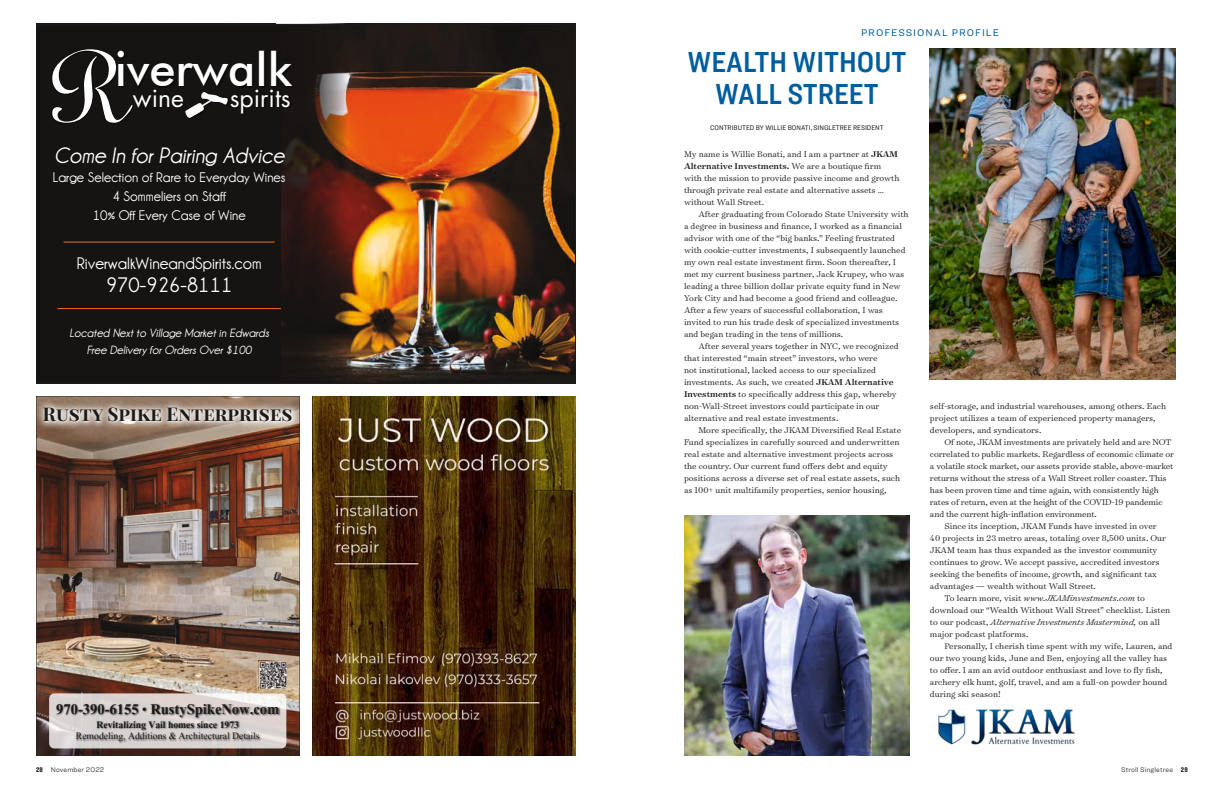
<style>
.page{position:relative;width:1224px;height:792px;background:#fff}
.page>*{position:absolute;margin:0;border:0;box-sizing:border-box;transform-origin:0 0}
.t1{font:115.3px "Antigua";color:#fff}
.t2{font:500 47px "Futura BT";color:#fff}
.t3{font:30px/32px "Ringside Condensed Semi";color:#005d9d;text-align:center}
.t4{font:24.7px "Futura Std";color:#fff}
.t5{font:italic 700 22.6px "Champagne&Limousines";color:#fff}
.t6{font:700 21.4px "Champagne&Limousines";color:#fff}
.t7{font:700 19px "Playfair Display";color:#1c1b1a}
.t8{font:700 18.8px "Kokila";color:#1c1b1a}
.t9{font:700 17px "Champagne&Limousines";color:#fff}
.t10{font:700 14.2px/18.9px "Champagne&Limousines";color:#fff;text-align:center}
.t11{font:12.5px "Kokila";color:#1c1b1a}
.t12{font:700 12.5px "Kokila";color:#1c1b1a}
.t13{font:italic 700 12.2px/16.7px "Champagne&Limousines";color:#fff;text-align:center}
.t14{font:10px "Ringside";letter-spacing:.1em;color:#005d9d}
.t15{font:300 9.5px/12px "Surveyor Text";color:#1c1b1a}
.t16{font:italic 300 9.5px "Surveyor Text";color:#1c1b1a}
.t17{font:7px "Ringside Narrow";color:#1c1b1a}
.t18{font:300 7px "Ringside";letter-spacing:.015em;color:#1c1b1a}
.s1{font-family:"Myriad Pro";font-weight:300;font-stretch:condensed}
.s2{font-weight:500}
.s3{font-style:normal}
.s4{font-family:"Ringside Compressed";font-weight:900}
</style>
<div class="page">
<img style="left:36px;top:24px;width:540px;height:360px">
<img style="left:312px;top:396px;width:264px;height:360px">
<img style="left:36px;top:396px;width:264px;height:360px">
<img style="left:684px;top:516px;width:226px;height:240px">
<img style="left:930px;top:48px;width:246px;height:332px">
<img style="left:938px;top:709px;width:137px;height:36px">
<h1 class="t1" style="left:46px;top:29px;width:75px">R</h1>
<h2 class="t2" style="left:115px;top:41px;width:179px">iverwalk</h2>
<h3 class="t4" style="left:133px;top:82px;width:53px">wine</h3>
<h3 class="t4" style="left:230px;top:82px;width:63px">spirits</h3>
<h3 class="t5" style="left:54px;top:143px;width:232px">Come In for Pairing Advice</h3>
<h3 class="t10" style="left:53px;top:168px;width:234px">Large Selection of Rare to Everyday Wines<br>4 Sommeliers on Staff<br>10% Off Every Case of Wine</h3>
<h3 class="t9" style="left:77px;top:254px;width:186px">RiverwalkWineandSpirits.com</h3>
<h3 class="t6" style="left:106px;top:273px;width:128px">970-926-8111</h3>
<p class="t13" style="left:69px;top:325px;width:201px">Located Next to Village Market in Edwards<br>Free Delivery for Orders Over $100</p>
<h3 class="t7" style="left:43px;top:401px;width:251px">RUSTY SPIKE ENTERPRISES</h3>
<h3 class="t8" style="left:56px;top:699px;width:224px">970-390-6155 <span class="s1">•</span> RustySpikeNow.com</h3>
<h3 class="t12" style="left:96px;top:719px;width:144px">Revitalizing Vail homes since 1973</h3>
<h3 class="t11" style="left:76px;top:729px;width:185px">Remodeling, Additions &amp; Architectural Details</h3>
<p class="t14" style="left:861px;top:26px;width:139px">PROFESSIONAL PROFILE</p>
<h3 class="t3" style="left:688px;top:45px;width:220px">WEALTH WITHOUT<br>WALL STREET</h3>
<p class="t17" style="left:710px;top:123px;width:175px">CONTRIBUTED BY WILLIE BONATI, SINGLETREE RESIDENT</p>
<p class="t15" style="left:684px;top:148px;width:217px">My name is Willie Bonati, and I am a partner at <span class="s2">JKAM Alternative Investments.</span> We are a boutique firm with the mission to provide passive income and growth through private real estate and alternative assets … without Wall Street.</p>
<p class="t15" style="left:684px;top:208px;width:226px;text-indent:14px">After graduating from Colorado State University with a degree in business and finance, I worked as a financial advisor with one of the “big banks.” Feeling frustrated with cookie-cutter investments, I subsequently launched my own real estate investment firm. Soon thereafter, I met my current business partner, Jack Krupey, who was leading a three billion dollar private equity fund in New York City and had become a good friend and colleague.<br>After a few years of successful collaboration, I was invited to run his trade desk of specialized investments and began trading in the tens of millions.</p>
<p class="t15" style="left:684px;top:340px;width:216px;text-indent:14px">After several years together in NYC, we recognized that interested “main street” investors, who were<br>not institutional, lacked access to our specialized investments. As such, we created <span class="s2">JKAM Alternative Investments</span> to specifically address this gap, whereby non-Wall-Street investors could participate in our alternative and real estate investments.</p>
<p class="t15" style="left:684px;top:424px;width:219px;text-indent:14px">More specifically, the JKAM Diversified Real Estate Fund specializes in carefully sourced and underwritten real estate and alternative investment projects across the country. Our current fund offers debt and equity positions across a diverse set of real estate assets, such as 100+ unit multifamily properties, senior housing,</p>
<p class="t15" style="left:930px;top:400px;width:238px">self-storage, and industrial warehouses, among others. Each project utilizes a team of experienced property managers, developers, and syndicators.</p>
<p class="t15" style="left:944px;top:436px;width:228px">Of note, JKAM investments are privately held and are NOT</p>
<p class="t15" style="left:930px;top:448px;width:246px">correlated to public markets. Regardless of economic climate or</p>
<p class="t15" style="left:930px;top:460px;width:245px">a volatile stock market, our assets provide stable, above-market</p>
<p class="t15" style="left:930px;top:472px;width:238px">returns without the stress of a Wall Street roller coaster. This</p>
<p class="t15" style="left:930px;top:484px;width:230px">has been proven time and time again, with consistently high</p>
<p class="t15" style="left:930px;top:496px;width:234px">rates of return, even at the height of the COVID-19 pandemic</p>
<p class="t15" style="left:930px;top:508px;width:168px">and the current high-inflation environment.</p>
<p class="t15" style="left:944px;top:520px;width:214px">Since its inception, JKAM Funds have invested in over</p>
<p class="t15" style="left:930px;top:532px;width:238px">40 projects in 23 metro areas, totaling over 8,500 units. Our</p>
<p class="t15" style="left:930px;top:544px;width:229px">JKAM team has thus expanded as the investor community</p>
<p class="t15" style="left:930px;top:556px;width:231px">continues to grow. We accept passive, accredited investors</p>
<p class="t15" style="left:930px;top:568px;width:229px">seeking the benefits of income, growth, and significant tax</p>
<p class="t15" style="left:930px;top:580px;width:167px">advantages — wealth without Wall Street.</p>
<p class="t16" style="left:944px;top:592px;width:202px"><span class="s3">To learn more, visit</span> www.JKAMinvestments.com <span class="s3">to</span></p>
<p class="t15" style="left:930px;top:604px;width:242px">download our “Wealth Without Wall Street” checklist. Listen</p>
<p class="t16" style="left:930px;top:616px;width:232px"><span class="s3">to our podcast,</span> Alternative Investments Mastermind, <span class="s3">on all</span></p>
<p class="t15" style="left:930px;top:628px;width:100px">major podcast platforms.</p>
<p class="t15" style="left:944px;top:640px;width:230px">Personally, I cherish time spent with my wife, Lauren, and</p>
<p class="t15" style="left:930px;top:652px;width:239px">our two young kids, June and Ben, enjoying all the valley has</p>
<p class="t15" style="left:930px;top:664px;width:234px">to offer. I am an avid outdoor enthusiast and love to fly fish,</p>
<p class="t15" style="left:930px;top:676px;width:239px">archery elk hunt, golf, travel, and am a full-on powder hound</p>
<p class="t15" style="left:930px;top:688px;width:72px">during ski season!</p>
<p class="t18" style="left:36px;top:764px;width:70px"><span class="s4">28</span> November 2022</p>
<p class="t18" style="left:1121px;top:764px;width:68px">Stroll Singletree <span class="s4">29</span></p>
</div>
